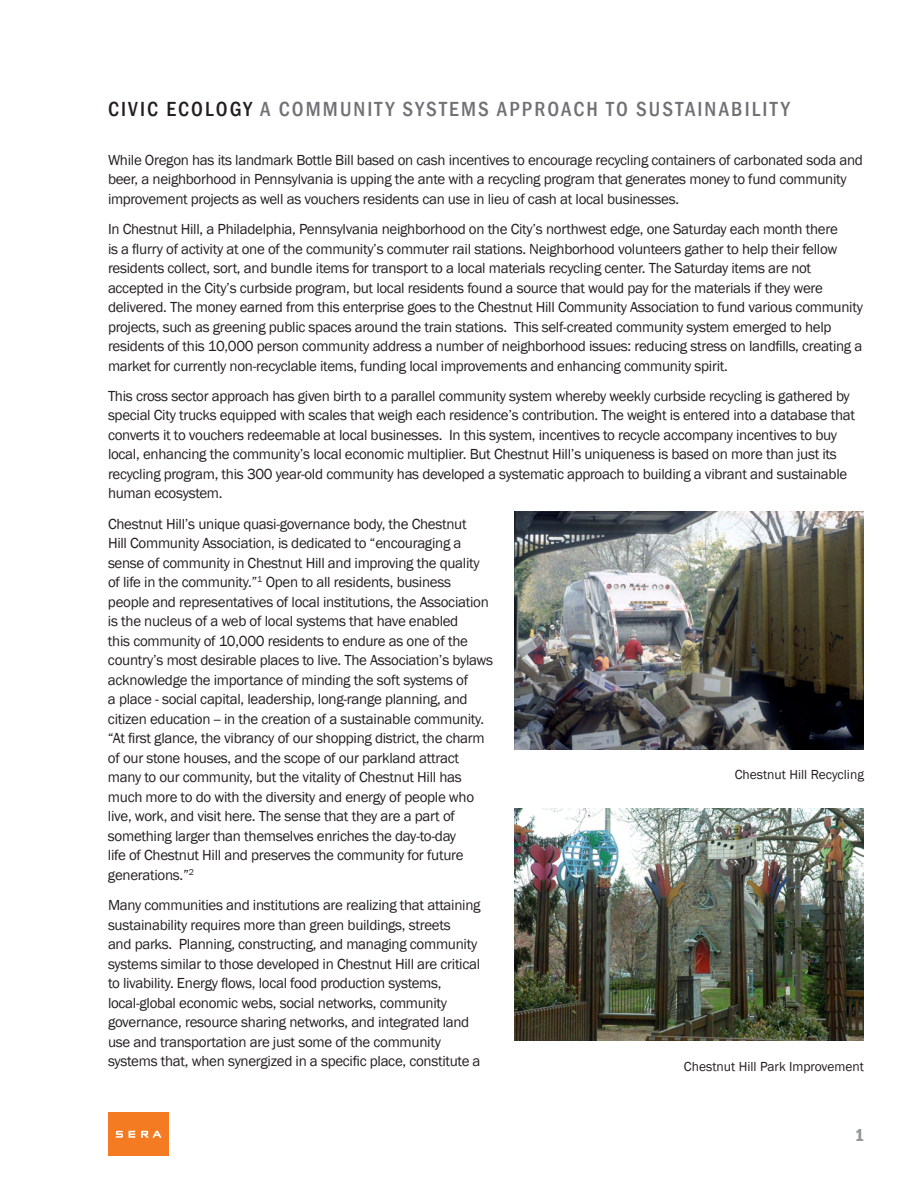
<style>
.page{position:relative;width:918px;height:1188px;background:#fff}
.page>*{position:absolute;margin:0;border:0;box-sizing:border-box;transform-origin:0 0}
.page_heading_R{font:500 condensed 21px "Franklin Gothic";letter-spacing:.1em;color:#717074}
.page_number{font:600 condensed 18px "Franklin Gothic";color:#939598}
._1_1_-_copy_text{font:15px/19.5px "Franklin Gothic";letter-spacing:-.02em;color:#231f20}
._3_1_Caption{font:13.5px "Franklin Gothic";color:#231f20}
.s1{color:#231f20}
</style>
<div class="page">
<div style="left:108px;top:1112px;width:60px;height:44px;background:#f47b21"></div>
<svg style="left:116px;top:1131px;width:7px;height:7px"></svg>
<svg style="left:141px;top:1131px;width:21px;height:7px"></svg>
<svg style="left:129px;top:1131px;width:6px;height:7px"></svg>
<img style="left:514px;top:512px;width:350px;height:238px">
<img style="left:514px;top:809px;width:350px;height:232px">
<p class="page_heading_R" style="left:108px;top:95px;width:683px"><span class="s1">CIVIC ECOLOGY</span> A COMMUNITY SYSTEMS APPROACH TO SUSTAINABILITY</p>
<p class="_1_1_-_copy_text" style="left:108px;top:150px;width:757px">While Oregon has its landmark Bottle Bill based on cash incentives to encourage recycling containers of carbonated soda and beer, a neighborhood in Pennsylvania is upping the ante with a recycling program that generates money to fund community improvement projects as well as vouchers residents can use in lieu of cash at local businesses.</p>
<p class="_1_1_-_copy_text" style="left:108px;top:220px;width:756px">In Chestnut Hill, a Philadelphia, Pennsylvania neighborhood on the City’s northwest edge, one Saturday each month there<br>is a flurry of activity at one of the community’s commuter rail stations. Neighborhood volunteers gather to help their fellow residents collect, sort, and bundle items for transport to a local materials recycling center. The Saturday items are not accepted in the City’s curbside program, but local residents found a source that would pay for the materials if they were delivered. The money earned from this enterprise goes to the Chestnut Hill Community Association to fund various community projects, such as greening public spaces around the train stations. This self-created community system emerged to help residents of this 10,000 person community address a number of neighborhood issues: reducing stress on landfills, creating a market for currently non-recyclable items, funding local improvements and enhancing community spirit.</p>
<p class="_1_1_-_copy_text" style="left:108px;top:387px;width:749px">This cross sector approach has given birth to a parallel community system whereby weekly curbside recycling is gathered by special City trucks equipped with scales that weigh each residence’s contribution. The weight is entered into a database that converts it to vouchers redeemable at local businesses. In this system, incentives to recycle accompany incentives to buy local, enhancing the community’s local economic multiplier. But Chestnut Hill’s uniqueness is based on more than just its recycling program, this 300 year-old community has developed a systematic approach to building a vibrant and sustainable human ecosystem.</p>
<p class="_1_1_-_copy_text" style="left:108px;top:514px;width:387px">Chestnut Hill’s unique quasi-governance body, the Chestnut<br>Hill Community Association, is dedicated to “encouraging a sense of community in Chestnut Hill and improving the quality of life in the community.”<sup>1</sup> Open to all residents, business people and representatives of local institutions, the Association is the nucleus of a web of local systems that have enabled<br>this community of 10,000 residents to endure as one of the country’s most desirable places to live. The Association’s bylaws acknowledge the importance of minding the soft systems of<br>a place - social capital, leadership, long-range planning, and citizen education -- in the creation of a sustainable community. “At first glance, the vibrancy of our shopping district, the charm of our stone houses, and the scope of our parkland attract many to our community, but the vitality of Chestnut Hill has much more to do with the diversity and energy of people who live, work, and visit here. The sense that they are a part of something larger than themselves enriches the day-to-day<br>life of Chestnut Hill and preserves the community for future generations.”<sup>2</sup></p>
<p class="_1_1_-_copy_text" style="left:108px;top:896px;width:374px">Many communities and institutions are realizing that attaining sustainability requires more than green buildings, streets<br>and parks. Planning, constructing, and managing community systems similar to those developed in Chestnut Hill are critical to livability. Energy flows, local food production systems, local-global economic webs, social networks, community governance, resource sharing networks, and integrated land use and transportation are just some of the community systems that, when synergized in a specific place, constitute a</p>
<p class="_3_1_Caption" style="left:735px;top:766px;width:131px">Chestnut Hill Recycling</p>
<p class="_3_1_Caption" style="left:684px;top:1058px;width:182px">Chestnut Hill Park Improvement</p>
<p class="page_number" style="left:855px;top:1122px;width:11px">1</p>
</div>
